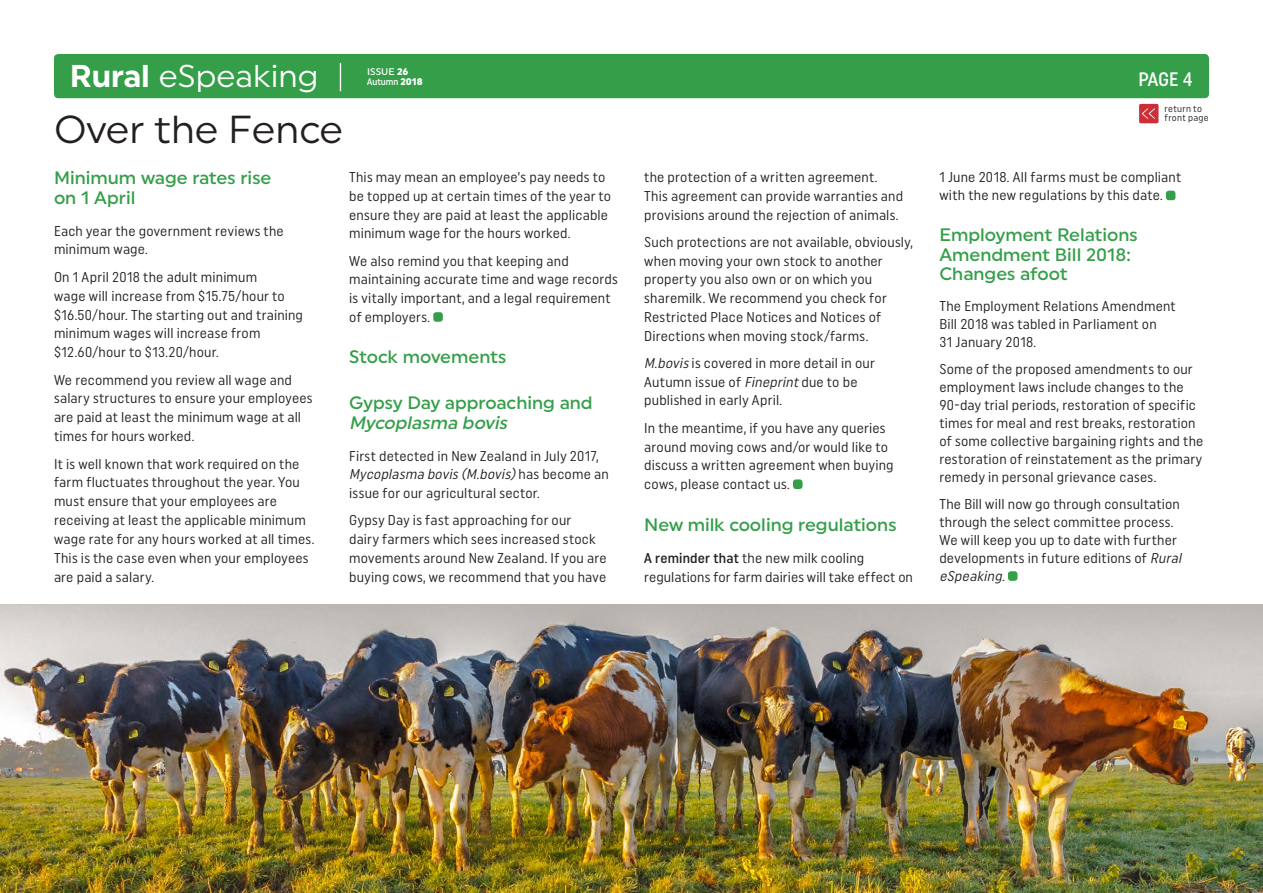
<style>
.page{position:relative;width:1263px;height:893px;background:#fff}
.page>*{position:absolute;margin:0;border:0;box-sizing:border-box;transform-origin:0 0}
.t1{font:39px "Uniform";color:#231f20}
.t2{font:31.5px "Uniform";color:#fff}
.t3{font:500 19.5px "Uniform Condensed";color:#fff}
.t4{font:500 18px/19.5px "Uniform";color:#349e49}
.t5{font:italic 500 18px "Uniform";color:#349e49}
.t6{font:14.25px/18.8px "Uniform Condensed";letter-spacing:.015em;color:#231f20}
.t7{font:9.6px/9px "Uniform Condensed";letter-spacing:.03em;color:#231f20}
.t8{font:500 9.6px "Uniform Condensed";color:#fff}
.t9{font:500 9.6px "Uniform";color:#fff}
.s1{font-weight:700}
.s2{font-weight:900}
.s3{font-family:"Uniform";font-weight:900}
.s4{font-style:italic}
.s5{font-weight:500}
</style>
<div class="page">
<div style="left:1139px;top:104px;width:19px;height:19px;background:#cd2f36;border-radius:2px"></div>
<svg style="left:1142px;top:108px;width:13px;height:11px"></svg>
<div style="left:54px;top:54px;width:1155px;height:44px;background:#349e49;border-radius:4px"></div>
<svg style="left:340px;top:63px;width:1px;height:28px"></svg>
<div style="left:433px;top:312px;width:10px;height:10px;background:#349e49;border-radius:3px"></div>
<div style="left:793px;top:479px;width:9px;height:10px;background:#349e49;border-radius:3px"></div>
<div style="left:1166px;top:191px;width:9px;height:9px;background:#349e49;border-radius:3px"></div>
<div style="left:1008px;top:571px;width:9px;height:10px;background:#349e49;border-radius:3px"></div>
<img style="left:0;top:604px;width:1263px;height:289px">
<h2 class="t2" style="left:70px;top:57px;width:250px"><span class="s1">Rural</span> eSpeaking</h2>
<p class="t9" style="left:367px;top:65px;width:43px">ISSUE <span class="s2">26</span></p>
<p class="t8" style="left:367px;top:76px;width:57px">Autumn <span class="s3">2018</span></p>
<h3 class="t3" style="left:1138px;top:67px;width:56px">PAGE 4</h3>
<h1 class="t1" style="left:54px;top:106px;width:291px">Over the Fence</h1>
<p class="t4" style="left:54px;top:167px;width:219px;line-height:20.4px">Minimum wage rates rise on 1 April</p>
<p class="t6" style="left:54px;top:221px;width:231px">Each year the government reviews the minimum wage.</p>
<p class="t6" style="left:54px;top:267px;width:251px">On 1 April 2018 the adult minimum<br>wage will increase from $15.75/hour to $16.50/hour. The starting out and training minimum wages will increase from $12.60/hour to $13.20/hour.</p>
<p class="t6" style="left:54px;top:370px;width:260px">We recommend you review all wage and salary structures to ensure your employees are paid at least the minimum wage at all times for hours worked.</p>
<p class="t6" style="left:54px;top:454px;width:262px">It is well known that work required on the farm fluctuates throughout the year. You must ensure that your employees are receiving at least the applicable minimum wage rate for any hours worked at all times.<br>This is the case even when your employees are paid a salary.</p>
<p class="t6" style="left:349px;top:168px;width:264px">This may mean an employee’s pay needs to be topped up at certain times of the year to ensure they are paid at least the applicable minimum wage for the hours worked.</p>
<p class="t6" style="left:349px;top:251px;width:270px">We also remind you that keeping and maintaining accurate time and wage records is vitally important, and a legal requirement of employers.</p>
<p class="t4" style="left:349px;top:347px;width:159px">Stock movements</p>
<p class="t4" style="left:349px;top:393px;width:245px">Gypsy Day approaching and</p>
<p class="t5" style="left:349px;top:412px;width:164px">Mycoplasma bovis</p>
<p class="t6" style="left:349px;top:446px;width:261px">First detected in New Zealand in July 2017,<br><span class="s4">Mycoplasma bovis(M.bovis)</span>h a s b e c o m e a n issue for our agricultural sector.</p>
<p class="t6" style="left:349px;top:511px;width:259px">Gypsy Day is fast approaching for our<br>dairy farmers which sees increased stock movements around New Zealand. If you are buying cows, we recommend that you have</p>
<p class="t6" style="left:644px;top:168px;width:260px">the protection of a written agreement.<br>This agreement can provide warranties and provisions around the rejection of animals.</p>
<p class="t6" style="left:644px;top:232px;width:270px">Such protections are not available, obviously, when moving your own stock to another property you also own or on which you sharemilk. We recommend you check for Restricted Place Notices and Notices of Directions when moving stock/farms.</p>
<p class="t6" style="left:644px;top:353px;width:232px"><span class="s4">M.bovis</span>is covered in more detail in our<br>Autumn issue of <span class="s4">Fineprint</span>due to be published in early April.</p>
<p class="t6" style="left:644px;top:418px;width:251px">In the meantime, if you have any queries around moving cows and/or would like to discuss a written agreement when buying cows, please contact us.</p>
<p class="t4" style="left:644px;top:514px;width:254px">New milk cooling regulations</p>
<p class="t6" style="left:644px;top:548px;width:270px"><span class="s5">A reminder that</span> the new milk cooling regulations for farm dairies will take effect on</p>
<p class="t7" style="left:1164px;top:104px;width:46px">return to front page</p>
<p class="t6" style="left:939px;top:168px;width:243px;line-height:18px">1 June 2018. All farms must be compliant with the new regulations by this date.</p>
<p class="t4" style="left:939px;top:225px;width:200px">Employment Relations<br>Amendment Bill 2018:<br>Changes afoot</p>
<p class="t6" style="left:939px;top:297px;width:238px;line-height:18px">The Employment Relations Amendment<br>Bill 2018 was tabled in Parliament on<br>31 January 2018.</p>
<p class="t6" style="left:939px;top:359px;width:266px;line-height:18px">Some of the proposed amendments to our employment laws include changes to the 90-day trial periods, restoration of specific times for meal and rest breaks, restoration of some collective bargaining rights and the restoration of reinstatement as the primary remedy in personal grievance cases.</p>
<p class="t6" style="left:939px;top:494px;width:247px;line-height:18px">The Bill will now go through consultation through the select committee process.<br>We will keep you up to date with further developments in future editions of <span class="s4">Rural eSpeaking.</span></p>
</div>
